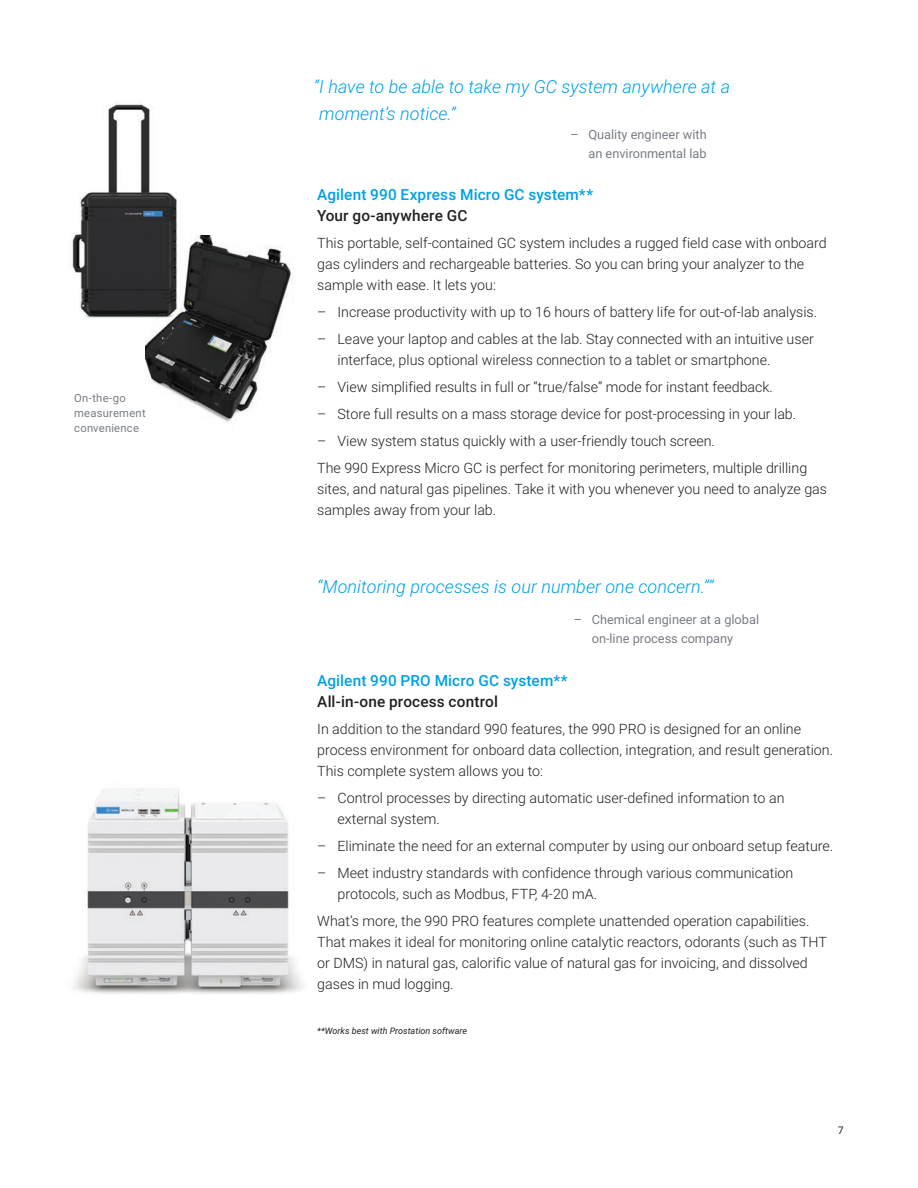
<style>
.page{position:relative;width:918px;height:1188px;background:#fff}
.page>*{position:absolute;margin:0;border:0;box-sizing:border-box;transform-origin:0 0}
.BROCHURE_quote_text{font:italic 300 18px/27px "Roboto";color:#00a1e3}
.BROCHURE_subhead_blu{font:500 15.3px/21px "Roboto";letter-spacing:.005em;color:#00a1e3}
.BROCHURE_text_black{font:300 14.25px/21px "Roboto";color:#231f20}
.BROCHURE_quote_attri{font:12.75px/18.8px "Roboto";color:#787d83}
.BROCHURE_caption_gra{font:11.25px/15px "Roboto";letter-spacing:.02em;color:#787d83}
.t1{font:10.5px "Roboto";color:#231f20}
.BROCHURE_footnote_bl{font:italic 9px "Roboto";color:#231f20}
.s1{color:#231f20}
</style>
<div class="page">
<img style="left:72px;top:788px;width:232px;height:206px">
<img style="left:68px;top:104px;width:109px;height:215px">
<img style="left:145px;top:235px;width:148px;height:188px">
<p class="BROCHURE_caption_gra" style="left:74px;top:390px;width:73px">On-the-go measurement convenience</p>
<p class="BROCHURE_quote_text" style="left:314px;top:73px;width:418px">“I have to be able to take my GC system anywhere at a moment’s notice.”</p>
<p class="BROCHURE_quote_attri" style="left:570px;top:125px;width:138px;text-align:right">– Quality engineer with an environmental lab</p>
<p class="BROCHURE_subhead_blu" style="left:317px;top:184px;width:277px">Agilent 990 Express Micro GC system**<br><span class="s1">Your go-anywhere GC</span></p>
<p class="BROCHURE_text_black" style="left:317px;top:232px;width:511px">This portable, self-contained GC system includes a rugged field case with onboard gas cylinders and rechargeable batteries. So you can bring your analyzer to the sample with ease. It lets you:</p>
<p class="BROCHURE_text_black" style="left:317px;top:301px;width:501px">– Increase productivity with up to 16 hours of battery life for out-of-lab analysis.</p>
<p class="BROCHURE_text_black" style="left:337px;top:328px;width:478px;text-indent:-20px">– Leave your laptop and cables at the lab. Stay connected with an intuitive user interface, plus optional wireless connection to a tablet or smartphone.</p>
<p class="BROCHURE_text_black" style="left:317px;top:376px;width:457px">– View simplified results in full or “true/false” mode for instant feedback.</p>
<p class="BROCHURE_text_black" style="left:317px;top:403px;width:481px">– Store full results on a mass storage device for post-processing in your lab.</p>
<p class="BROCHURE_text_black" style="left:317px;top:430px;width:399px">– View system status quickly with a user-friendly touch screen.</p>
<p class="BROCHURE_text_black" style="left:317px;top:457px;width:511px">The 990 Express Micro GC is perfect for monitoring perimeters, multiple drilling sites, and natural gas pipelines. Take it with you whenever you need to analyze gas samples away from your lab.</p>
<p class="BROCHURE_quote_text" style="left:317px;top:573px;width:398px">“Monitoring processes is our number one concern.””</p>
<p class="BROCHURE_quote_attri" style="left:592px;top:610px;width:169px;text-indent:-18px">– Chemical engineer at a global on-line process company</p>
<p class="BROCHURE_subhead_blu" style="left:317px;top:669px;width:252px">Agilent 990 PRO Micro GC system**<br><span class="s1">All-in-one process control</span></p>
<p class="BROCHURE_text_black" style="left:317px;top:718px;width:517px">In addition to the standard 990 features, the 990 PRO is designed for an online process environment for onboard data collection, integration, and result generation.<br>This complete system allows you to:</p>
<p class="BROCHURE_text_black" style="left:337px;top:787px;width:449px;text-indent:-20px">– Control processes by directing automatic user-defined information to an external system.</p>
<p class="BROCHURE_text_black" style="left:317px;top:835px;width:518px">– Eliminate the need for an external computer by using our onboard setup feature.</p>
<p class="BROCHURE_text_black" style="left:337px;top:862px;width:457px;text-indent:-20px">– Meet industry standards with confidence through various communication protocols, such as Modbus, FTP, 4-20 mA.</p>
<p class="BROCHURE_text_black" style="left:317px;top:910px;width:511px">What’s more, the 990 PRO features complete unattended operation capabilities.<br>That makes it ideal for monitoring online catalytic reactors, odorants (such as THT or DMS) in natural gas, calorific value of natural gas for invoicing, and dissolved gases in mud logging.</p>
<p class="BROCHURE_footnote_bl" style="left:317px;top:1025px;width:151px">**Works best with Prostation software</p>
<p class="t1" style="left:838px;top:1123px;width:7px">7</p>
</div>
